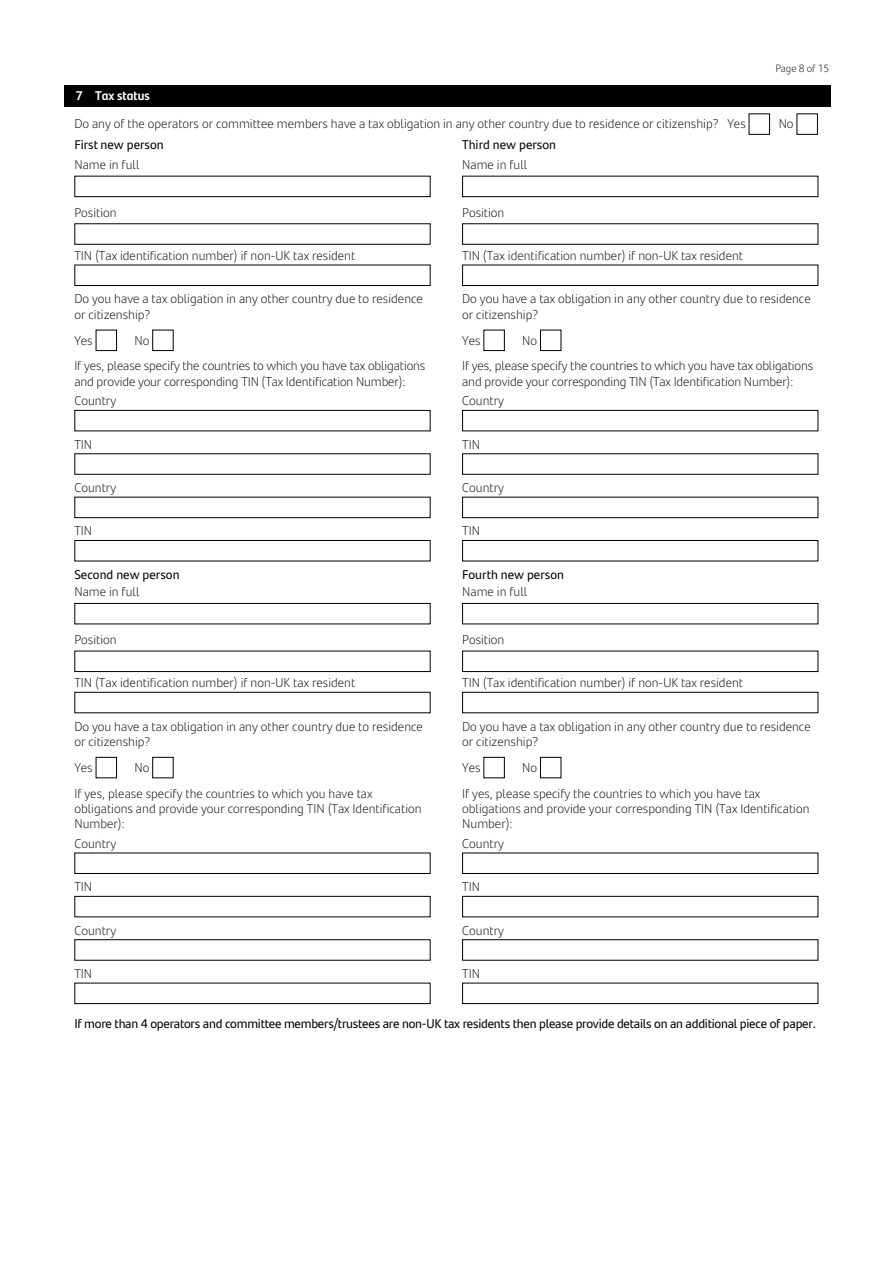
<style>
.page{position:relative;width:893px;height:1263px;background:#fff}
.page>*{position:absolute;margin:0;border:0;box-sizing:border-box;transform-origin:0 0}
.t1{font:300 12.75px/15.3px "Santander Text";color:#000}
.t2{font:12.75px "Santander Text";letter-spacing:-.02em;color:#000}
.t3{font:12.75px "Santander Text";color:#000}
.t4{font:700 12.75px "Santander Headline";color:#fff}
.t5{font:300 10.5px "Santander Text";letter-spacing:-.01em;color:#000}
</style>
<div class="page">
<div style="left:64px;top:85px;width:766px;height:21px;background:#000"></div>
<div style="left:749px;top:113px;width:21px;height:22px;border:1px solid #000"></div>
<div style="left:796px;top:113px;width:22px;height:22px;border:1px solid #000"></div>
<div style="left:74px;top:176px;width:357px;height:21px;border:1px solid #000"></div>
<div style="left:74px;top:223px;width:357px;height:22px;border:1px solid #000"></div>
<div style="left:74px;top:265px;width:357px;height:21px;border:1px solid #000"></div>
<div style="left:96px;top:330px;width:21px;height:21px;border:1px solid #000"></div>
<div style="left:152px;top:330px;width:22px;height:21px;border:1px solid #000"></div>
<div style="left:74px;top:410px;width:357px;height:21px;border:1px solid #000"></div>
<div style="left:74px;top:453px;width:357px;height:22px;border:1px solid #000"></div>
<div style="left:74px;top:497px;width:357px;height:21px;border:1px solid #000"></div>
<div style="left:74px;top:540px;width:357px;height:21px;border:1px solid #000"></div>
<div style="left:74px;top:603px;width:357px;height:21px;border:1px solid #000"></div>
<div style="left:74px;top:651px;width:357px;height:21px;border:1px solid #000"></div>
<div style="left:74px;top:692px;width:357px;height:21px;border:1px solid #000"></div>
<div style="left:96px;top:757px;width:21px;height:21px;border:1px solid #000"></div>
<div style="left:152px;top:757px;width:22px;height:21px;border:1px solid #000"></div>
<div style="left:74px;top:853px;width:357px;height:21px;border:1px solid #000"></div>
<div style="left:74px;top:896px;width:357px;height:21px;border:1px solid #000"></div>
<div style="left:74px;top:939px;width:357px;height:21px;border:1px solid #000"></div>
<div style="left:74px;top:983px;width:357px;height:21px;border:1px solid #000"></div>
<div style="left:462px;top:176px;width:356px;height:21px;border:1px solid #000"></div>
<div style="left:462px;top:223px;width:356px;height:22px;border:1px solid #000"></div>
<div style="left:462px;top:265px;width:356px;height:21px;border:1px solid #000"></div>
<div style="left:483px;top:330px;width:22px;height:21px;border:1px solid #000"></div>
<div style="left:540px;top:330px;width:21px;height:21px;border:1px solid #000"></div>
<div style="left:462px;top:410px;width:356px;height:21px;border:1px solid #000"></div>
<div style="left:462px;top:453px;width:356px;height:22px;border:1px solid #000"></div>
<div style="left:462px;top:497px;width:356px;height:21px;border:1px solid #000"></div>
<div style="left:462px;top:540px;width:356px;height:21px;border:1px solid #000"></div>
<div style="left:462px;top:603px;width:356px;height:21px;border:1px solid #000"></div>
<div style="left:462px;top:651px;width:356px;height:21px;border:1px solid #000"></div>
<div style="left:462px;top:692px;width:356px;height:21px;border:1px solid #000"></div>
<div style="left:483px;top:757px;width:22px;height:21px;border:1px solid #000"></div>
<div style="left:540px;top:757px;width:21px;height:21px;border:1px solid #000"></div>
<div style="left:462px;top:853px;width:356px;height:21px;border:1px solid #000"></div>
<div style="left:462px;top:896px;width:356px;height:21px;border:1px solid #000"></div>
<div style="left:462px;top:939px;width:356px;height:21px;border:1px solid #000"></div>
<div style="left:462px;top:983px;width:356px;height:21px;border:1px solid #000"></div>
<p class="t5" style="left:775px;top:60px;width:55px">Page 8 of 15</p>
<h2 class="t4" style="left:76px;top:86px;width:75px">7 Tax status</h2>
<p class="t1" style="left:74px;top:116px;width:673px">Do any of the operators or committee members have a tax obligation in any other country due to residence or citizenship? Yes</p>
<p class="t1" style="left:779px;top:116px;width:16px">No</p>
<h3 class="t3" style="left:74px;top:135px;width:91px">First new person</h3>
<p class="t1" style="left:74px;top:156px;width:67px">Name in full</p>
<p class="t1" style="left:74px;top:204px;width:44px">Position</p>
<p class="t1" style="left:74px;top:247px;width:282px">TIN (Tax identification number) if non-UK tax resident</p>
<p class="t1" style="left:74px;top:291px;width:350px">Do you have a tax obligation in any other country due to residence or citizenship?</p>
<p class="t1" style="left:74px;top:332px;width:20px">Yes</p>
<p class="t1" style="left:134px;top:332px;width:16px">No</p>
<p class="t1" style="left:74px;top:358px;width:352px">If yes, please specify the countries to which you have tax obligations and provide your corresponding TIN (Tax Identification Number):</p>
<p class="t1" style="left:74px;top:393px;width:43px">Country</p>
<p class="t1" style="left:74px;top:436px;width:19px">TIN</p>
<p class="t1" style="left:74px;top:479px;width:43px">Country</p>
<p class="t1" style="left:74px;top:523px;width:19px">TIN</p>
<h3 class="t3" style="left:74px;top:565px;width:107px">Second new person</h3>
<p class="t1" style="left:74px;top:583px;width:67px">Name in full</p>
<p class="t1" style="left:74px;top:631px;width:44px">Position</p>
<p class="t1" style="left:74px;top:674px;width:282px">TIN (Tax identification number) if non-UK tax resident</p>
<p class="t1" style="left:74px;top:718px;width:350px">Do you have a tax obligation in any other country due to residence or citizenship?</p>
<p class="t1" style="left:74px;top:759px;width:20px">Yes</p>
<p class="t1" style="left:134px;top:759px;width:16px">No</p>
<p class="t1" style="left:74px;top:785px;width:349px">If yes, please specify the countries to which you have tax obligations and provide your corresponding TIN (Tax Identification<br>Number):</p>
<p class="t1" style="left:74px;top:835px;width:43px">Country</p>
<p class="t1" style="left:74px;top:879px;width:19px">TIN</p>
<p class="t1" style="left:74px;top:922px;width:43px">Country</p>
<p class="t1" style="left:74px;top:965px;width:19px">TIN</p>
<h3 class="t3" style="left:462px;top:135px;width:95px">Third new person</h3>
<p class="t1" style="left:462px;top:156px;width:67px">Name in full</p>
<p class="t1" style="left:462px;top:204px;width:44px">Position</p>
<p class="t1" style="left:462px;top:247px;width:282px">TIN (Tax identification number) if non-UK tax resident</p>
<p class="t1" style="left:462px;top:291px;width:350px">Do you have a tax obligation in any other country due to residence or citizenship?</p>
<p class="t1" style="left:462px;top:332px;width:20px">Yes</p>
<p class="t1" style="left:522px;top:332px;width:16px">No</p>
<p class="t1" style="left:462px;top:358px;width:352px">If yes, please specify the countries to which you have tax obligations and provide your corresponding TIN (Tax Identification Number):</p>
<p class="t1" style="left:462px;top:393px;width:43px">Country</p>
<p class="t1" style="left:462px;top:436px;width:19px">TIN</p>
<p class="t1" style="left:462px;top:479px;width:43px">Country</p>
<p class="t1" style="left:462px;top:523px;width:19px">TIN</p>
<h3 class="t3" style="left:462px;top:565px;width:103px">Fourth new person</h3>
<p class="t1" style="left:462px;top:583px;width:67px">Name in full</p>
<p class="t1" style="left:462px;top:631px;width:44px">Position</p>
<p class="t1" style="left:462px;top:674px;width:282px">TIN (Tax identification number) if non-UK tax resident</p>
<p class="t1" style="left:462px;top:718px;width:350px">Do you have a tax obligation in any other country due to residence or citizenship?</p>
<p class="t1" style="left:462px;top:759px;width:20px">Yes</p>
<p class="t1" style="left:522px;top:759px;width:16px">No</p>
<p class="t1" style="left:462px;top:785px;width:349px">If yes, please specify the countries to which you have tax obligations and provide your corresponding TIN (Tax Identification<br>Number):</p>
<p class="t1" style="left:462px;top:835px;width:43px">Country</p>
<p class="t1" style="left:462px;top:879px;width:19px">TIN</p>
<p class="t1" style="left:462px;top:922px;width:43px">Country</p>
<p class="t1" style="left:462px;top:965px;width:19px">TIN</p>
<p class="t2" style="left:74px;top:1014px;width:743px">If more than 4 operators and committee members/trustees are non-UK tax residents then please provide details on an additional piece of paper.</p>
</div>
